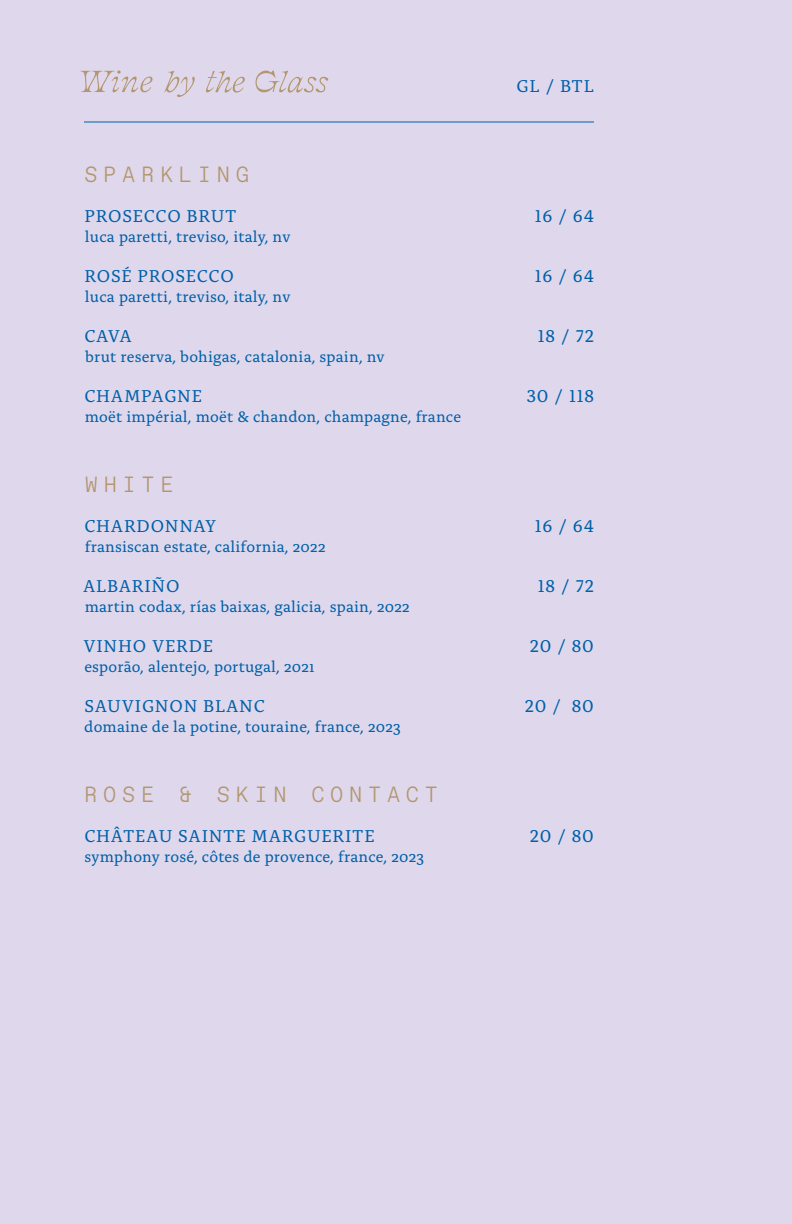
<style>
.page{position:relative;width:792px;height:1224px;background:#dfd8ec}
.page>*{position:absolute;margin:0;border:0;box-sizing:border-box;transform-origin:0 0}
.headers-purple{font:300 22px "ABC Favorit Mono";letter-spacing:.26em;color:#b3966e}
.name-purple{font:18px "Alda OTCEV";letter-spacing:.04em;color:#0060aa}
.price-purple{font:18px "Alda OTCEV";letter-spacing:.04em;color:#0060aa}
.descriptor-purple{font:16px "Alda OTCEV";letter-spacing:.01em;color:#0060aa}
</style>
<div class="page">
<svg style="left:164px;top:71px;width:31px;height:26px"></svg>
<svg style="left:206px;top:71px;width:39px;height:22px"></svg>
<svg style="left:256px;top:70px;width:72px;height:23px"></svg>
<svg style="left:80px;top:71px;width:73px;height:21px"></svg>
<hr style="left:84px;top:122px;width:510px;height:1px;background:#0060aa">
<p class="headers-purple" style="left:84px;top:162px;width:166px">SPARKLING</p>
<p class="name-purple" style="left:85px;top:203px;width:154px">PROSECCO BRUT</p>
<p class="descriptor-purple" style="left:85px;top:225px;width:207px">luca paretti, treviso, italy, nv</p>
<p class="name-purple" style="left:85px;top:263px;width:151px">ROSÉ PROSECCO</p>
<p class="descriptor-purple" style="left:85px;top:285px;width:207px">luca paretti, treviso, italy, nv</p>
<p class="name-purple" style="left:84px;top:323px;width:49px">CAVA</p>
<p class="descriptor-purple" style="left:85px;top:345px;width:301px">brut reserva, bohigas, catalonia, spain, nv</p>
<p class="name-purple" style="left:84px;top:383px;width:119px">CHAMPAGNE</p>
<p class="descriptor-purple" style="left:85px;top:405px;width:378px">moët impérial, moët &amp; chandon, champagne, france</p>
<p class="headers-purple" style="left:85px;top:472px;width:90px">WHITE</p>
<p class="name-purple" style="left:84px;top:513px;width:134px">CHARDONNAY</p>
<p class="descriptor-purple" style="left:85px;top:535px;width:242px">fransiscan estate, california, 2022</p>
<p class="name-purple" style="left:83px;top:573px;width:98px">ALBARIÑO</p>
<p class="descriptor-purple" style="left:85px;top:595px;width:327px">martin codax, rías baixas, galicia, spain, 2022</p>
<p class="name-purple" style="left:83px;top:633px;width:131px">VINHO VERDE</p>
<p class="descriptor-purple" style="left:84px;top:655px;width:232px">esporão, alentejo, portugal, 2021</p>
<p class="name-purple" style="left:85px;top:693px;width:182px">SAUVIGNON BLANC</p>
<p class="descriptor-purple" style="left:84px;top:715px;width:318px">domaine de la potine, touraine, france, 2023</p>
<p class="headers-purple" style="left:84px;top:782px;width:355px">ROSE &amp; SKIN CONTACT</p>
<p class="name-purple" style="left:84px;top:823px;width:292px">CHÂTEAU SAINTE MARGUERITE</p>
<p class="descriptor-purple" style="left:85px;top:845px;width:341px">symphony rosé, côtes de provence, france, 2023</p>
<p class="price-purple" style="left:516px;top:73px;width:79px">GL / BTL</p>
<p class="price-purple" style="left:535px;top:203px;width:61px">16 / 64</p>
<p class="price-purple" style="left:535px;top:263px;width:61px">16 / 64</p>
<p class="price-purple" style="left:538px;top:323px;width:58px">18 / 72</p>
<p class="price-purple" style="left:527px;top:383px;width:69px">30 / 118</p>
<p class="price-purple" style="left:535px;top:513px;width:61px">16 / 64</p>
<p class="price-purple" style="left:538px;top:573px;width:58px">18 / 72</p>
<p class="price-purple" style="left:530px;top:633px;width:66px">20 / 80</p>
<p class="price-purple" style="left:525px;top:693px;width:71px">20 / 80</p>
<p class="price-purple" style="left:530px;top:823px;width:66px">20 / 80</p>
</div>
